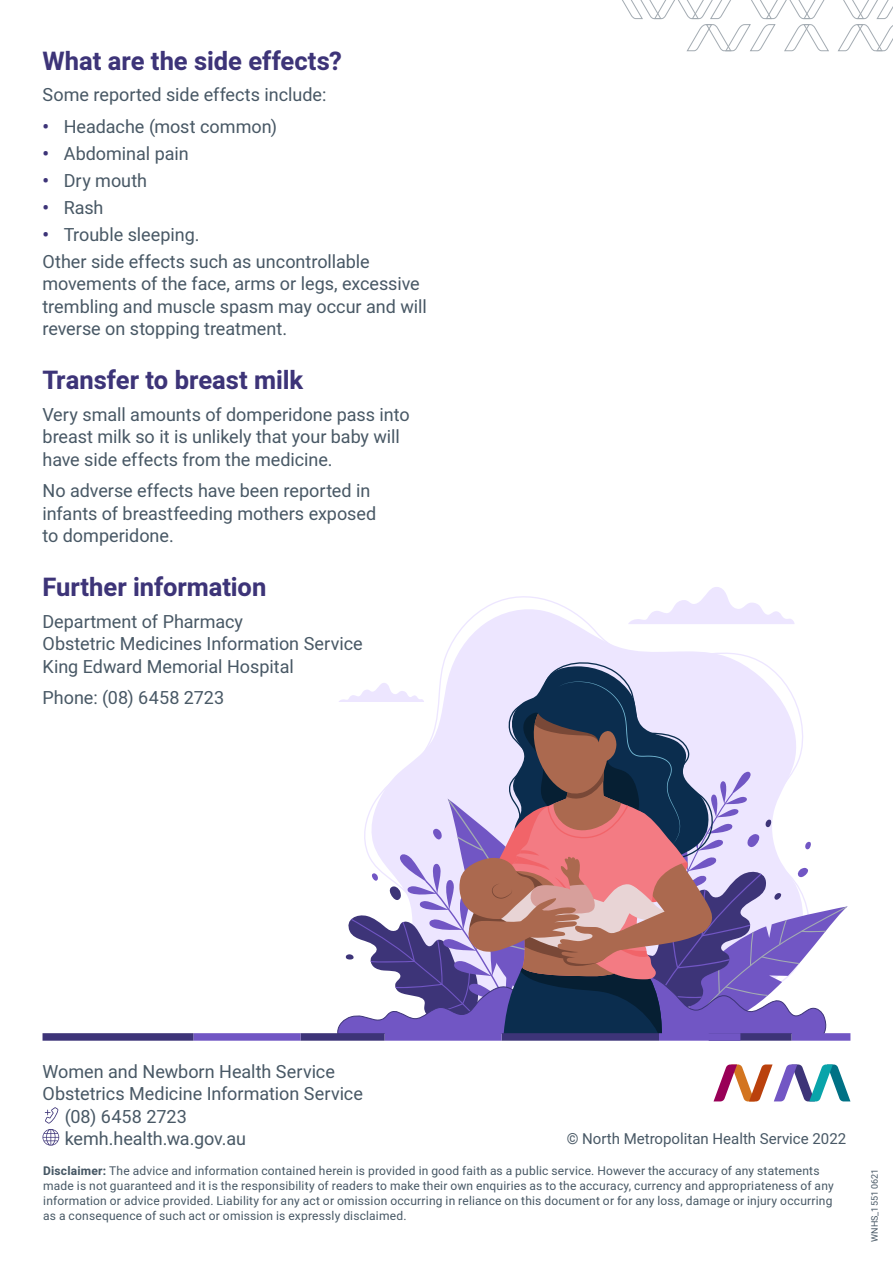
<style>
.page{position:relative;width:893px;height:1263px;background:#fff}
.page>*{position:absolute;margin:0;border:0;box-sizing:border-box;transform-origin:0 0}
.t1{font:700 25.5px "Heebo";color:#3d3478}
.Body{font:18px/22.5px "Heebo";color:#485865}
.Body_copy{font:18px "Heebo";color:#485865}
.t2{font:15px "Heebo";color:#485865}
.Notes{font:12px/15px "Heebo";letter-spacing:.015em;color:#475865}
.t3{font:9px "Heebo";color:#485865}
.s1{font-weight:700;color:#3d3478}
.s2{font-weight:700}
</style>
<div class="page">
<svg style="left:444px;top:606px;width:312px;height:53px"></svg>
<svg style="left:628px;top:587px;width:167px;height:37px"></svg>
<svg style="left:337px;top:659px;width:511px;height:374px"></svg>
<div style="left:792px;top:1033px;width:58px;height:8px;background:#7156c4"></div>
<div style="left:709px;top:1033px;width:83px;height:8px;background:#3d3478"></div>
<div style="left:659px;top:1033px;width:81px;height:8px;background:#7156c4"></div>
<div style="left:502px;top:1033px;width:157px;height:8px;background:#3d3478"></div>
<div style="left:385px;top:1033px;width:117px;height:8px;background:#7156c4"></div>
<div style="left:300px;top:1033px;width:85px;height:8px;background:#3d3478"></div>
<div style="left:193px;top:1033px;width:107px;height:8px;background:#7156c4"></div>
<div style="left:43px;top:1033px;width:150px;height:8px;background:#3d3478"></div>
<svg style="left:713px;top:1064px;width:137px;height:37px"></svg>
<svg style="left:45px;top:1107px;width:13px;height:16px"></svg>
<svg style="left:43px;top:1129px;width:16px;height:16px"></svg>
<svg style="left:838px;top:0;width:55px;height:51px"></svg>
<svg style="left:622px;top:0;width:207px;height:51px"></svg>
<h2 class="t1" style="left:43px;top:43px;width:301px">What are the side effects?</h2>
<p class="Body" style="left:43px;top:83px;width:285px">Some reported side effects include:</p>
<p class="Body" style="left:43px;top:115px;width:236px"><span class="s1">•</span> Headache (most common)</p>
<p class="Body" style="left:43px;top:142px;width:148px"><span class="s1">•</span> Abdominal pain</p>
<p class="Body" style="left:43px;top:169px;width:106px"><span class="s1">•</span> Dry mouth</p>
<p class="Body" style="left:43px;top:196px;width:63px"><span class="s1">•</span> Rash</p>
<p class="Body" style="left:43px;top:223px;width:159px"><span class="s1">•</span> Trouble sleeping.</p>
<p class="Body" style="left:43px;top:250px;width:386px">Other side effects such as uncontrollable movements of the face, arms or legs, excessive trembling and muscle spasm may occur and will reverse on stopping treatment.</p>
<h2 class="t1" style="left:43px;top:362px;width:262px">Transfer to breast milk</h2>
<p class="Body" style="left:43px;top:403px;width:369px">Very small amounts of domperidone pass into breast milk so it is unlikely that your baby will have side effects from the medicine.</p>
<p class="Body" style="left:43px;top:479px;width:335px">No adverse effects have been reported in infants of breastfeeding mothers exposed to domperidone.</p>
<h2 class="t1" style="left:43px;top:569px;width:225px">Further information</h2>
<h2 class="Body" style="left:43px;top:610px;width:322px">Department of Pharmacy<br>Obstetric Medicines Information Service<br>King Edward Memorial Hospital</h2>
<p class="Body" style="left:43px;top:686px;width:183px">Phone: (08) 6458 2723</p>
<p class="Body_copy" style="left:43px;top:1059px;width:294px">Women and Newborn Health Service</p>
<p class="Body_copy" style="left:43px;top:1081px;width:322px">Obstetrics Medicine Information Service</p>
<p class="Body_copy" style="left:65px;top:1104px;width:123px">(08) 6458 2723</p>
<p class="Body_copy" style="left:65px;top:1126px;width:183px">kemh.health.wa.gov.au</p>
<p class="t2" style="left:567px;top:1128px;width:281px">© North Metropolitan Health Service 2022</p>
<p class="Notes" style="left:43px;top:1164px;width:792px"><span class="s2">Disclaimer:</span> The advice and information contained herein is provided in good faith as a public service. However the accuracy of any statements made is not guaranteed and it is the responsibility of readers to make their own enquiries as to the accuracy, currency and appropriateness of any information or advice provided. Liability for any act or omission occurring in reliance on this document or for any loss, damage or injury occurring as a consequence of such act or omission is expressly disclaimed.</p>
<p class="t3" style="left:868px;top:1242px;width:74px;rotate:-90deg">WNHS_1551 0621</p>
</div>
